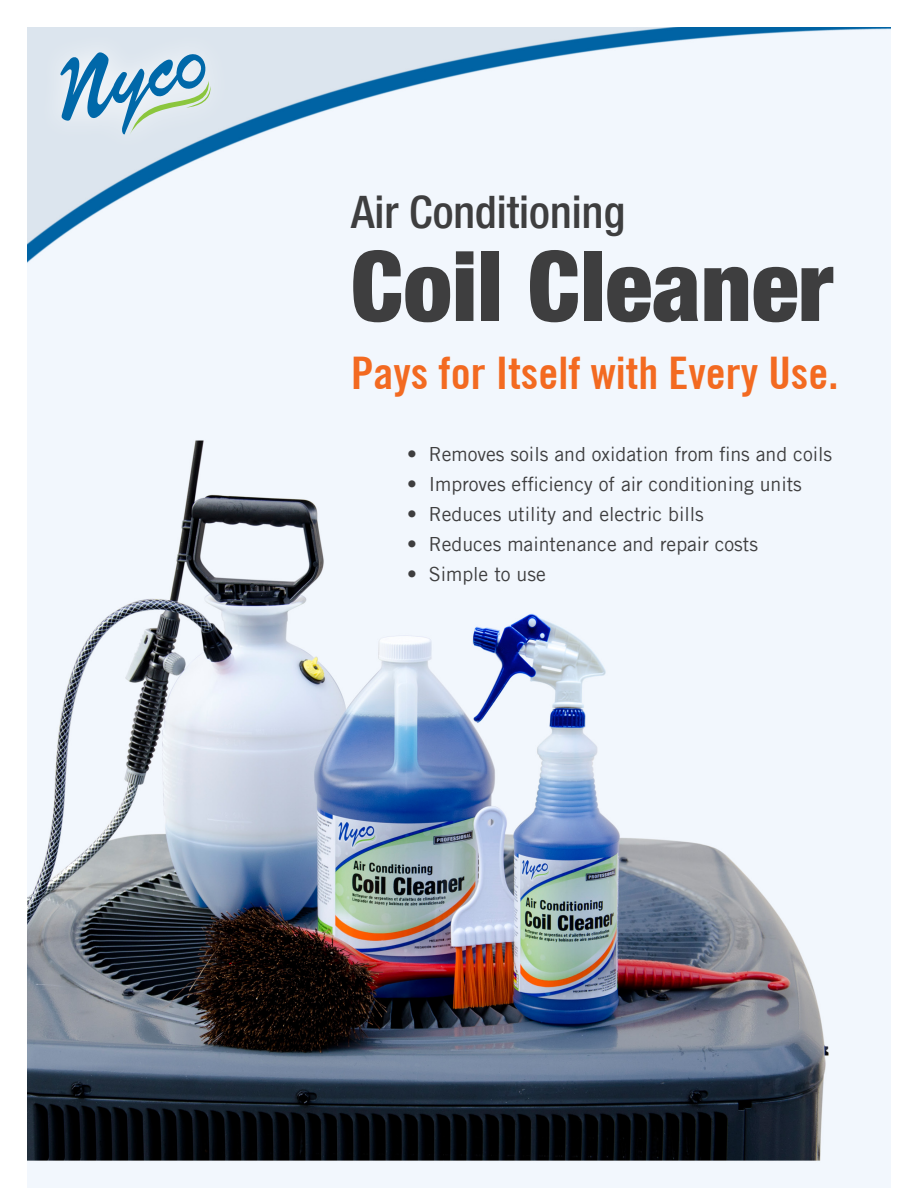
<style>
.page{position:relative;width:918px;height:1188px;background:#fff}
.page>*{position:absolute;margin:0;border:0;box-sizing:border-box;transform-origin:0 0}
.t1{font:900 condensed 97.5px "Helvetica Neue LT Com";color:#3e3e3f}
.t2{font:700 condensed 45px "Trade Gothic No.20";color:#f36a21}
.t3{font:500 condensed 45px "Helvetica Neue LT Com";color:#3e3e3f}
.t4{font:19.5px "Trade Gothic LT";color:#3e3e3f}
</style>
<div class="page">
<img style="left:27px;top:27px;width:864px;height:1161px">
<svg style="left:38px;top:29px;width:196px;height:127px;fill:#dce5ee"></svg>
<svg style="left:60px;top:52px;width:151px;height:82px"></svg>
<p class="t3" style="left:351px;top:185px;width:276px">Air Conditioning</p>
<p class="t1" style="left:351px;top:228px;width:483px">Coil Cleaner</p>
<p class="t2" style="left:351px;top:346px;width:489px">Pays for Itself with Every Use.</p>
<p class="t4" style="left:407px;top:442px;width:427px">• Removes soils and oxidation from fins and coils</p>
<p class="t4" style="left:407px;top:472px;width:396px">• Improves efficiency of air conditioning units</p>
<p class="t4" style="left:407px;top:502px;width:298px">• Reduces utility and electric bills</p>
<p class="t4" style="left:407px;top:532px;width:352px">• Reduces maintenance and repair costs</p>
<p class="t4" style="left:407px;top:562px;width:140px">• Simple to use</p>
</div>
